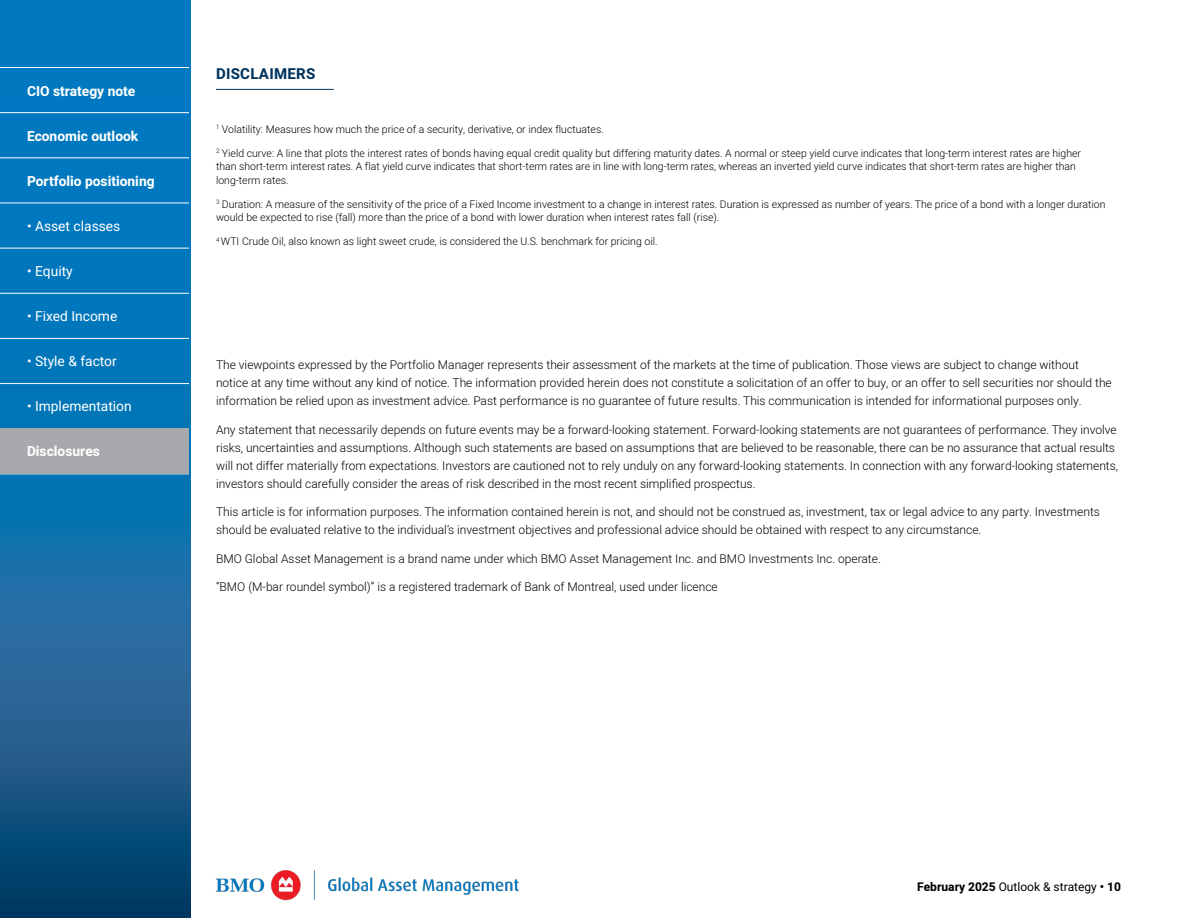
<style>
.page{position:relative;width:1188px;height:918px;background:#fff}
.page>*{position:absolute;margin:0;border:0;box-sizing:border-box;transform-origin:0 0}
.Heading_2{font:700 15px "Heebo";letter-spacing:.02em;color:#00345d}
.t1{font:700 13.8px "Heebo";color:#fff}
.t2{font:13.8px "Heebo";color:#fff}
.Paragraph_4{font:300 12px/18px "Heebo";color:#000}
.t3{font:12px "Heebo";color:#000}
.Paragraph_4-2{font:300 10.5px/13.5px "Heebo";color:#000}
.s1{font-weight:700}
</style>
<div class="page">
<img style="left:215px;top:870px;width:304px;height:31px">
<svg style="left:0;top:0;width:190px;height:918px;background:#0c6ba7"></svg>
<hr style="left:0;top:67px;width:189px;height:1px;background:#fff">
<hr style="left:0;top:112px;width:189px;height:1px;background:#fff">
<hr style="left:0;top:158px;width:189px;height:1px;background:#fff">
<hr style="left:0;top:203px;width:189px;height:1px;background:#fff">
<hr style="left:0;top:248px;width:189px;height:1px;background:#fff">
<hr style="left:0;top:293px;width:189px;height:1px;background:#fff">
<hr style="left:0;top:338px;width:189px;height:1px;background:#fff">
<hr style="left:0;top:383px;width:189px;height:1px;background:#fff">
<hr style="left:0;top:428px;width:189px;height:1px;background:#fff">
<hr style="left:0;top:474px;width:189px;height:1px;background:#fff">
<div style="left:0;top:429px;width:189px;height:45px;background:#a7a9ac"></div>
<hr style="left:216px;top:89px;width:118px;height:1px;background:#00345d">
<p class="t1" style="left:27px;top:81px;width:110px">CIO strategy note</p>
<p class="t1" style="left:27px;top:126px;width:113px">Economic outlook</p>
<p class="t1" style="left:27px;top:171px;width:129px">Portfolio positioning</p>
<p class="t2" style="left:27px;top:216px;width:95px">• Asset classes</p>
<p class="t2" style="left:27px;top:261px;width:47px">• Equity</p>
<p class="t2" style="left:27px;top:306px;width:92px">• Fixed Income</p>
<p class="t2" style="left:27px;top:351px;width:91px">• Style &amp; factor</p>
<p class="t2" style="left:27px;top:396px;width:106px">• Implementation</p>
<p class="t1" style="left:27px;top:441px;width:74px">Disclosures</p>
<p class="Heading_2" style="left:216px;top:63px;width:101px">DISCLAIMERS</p>
<p class="Paragraph_4-2" style="left:216px;top:122px;width:389px"><sup>1</sup> Volatility: Measures how much the price of a security, derivative, or index fluctuates.</p>
<p class="Paragraph_4-2" style="left:216px;top:146px;width:867px"><sup>2</sup> Yield curve: A line that plots the interest rates of bonds having equal credit quality but differing maturity dates. A normal or steep yield curve indicates that long-term interest rates are higher than short-term interest rates. A flat yield curve indicates that short-term rates are in line with long-term rates, whereas an inverted yield curve indicates that short-term rates are higher than long-term rates.</p>
<p class="Paragraph_4-2" style="left:216px;top:197px;width:891px"><sup>3</sup> Duration: A measure of the sensitivity of the price of a Fixed Income investment to a change in interest rates. Duration is expressed as number of years. The price of a bond with a longer duration would be expected to rise (fall) more than the price of a bond with lower duration when interest rates fall (rise).</p>
<p class="Paragraph_4-2" style="left:216px;top:235px;width:443px"><sup>4</sup> WTI Crude Oil, also known as light sweet crude, is considered the U.S. benchmark for pricing oil.</p>
<p class="Paragraph_4" style="left:216px;top:356px;width:897px">The viewpoints expressed by the Portfolio Manager represents their assessment of the markets at the time of publication. Those views are subject to change without notice at any time without any kind of notice. The information provided herein does not constitute a solicitation of an offer to buy, or an offer to sell securities nor should the information be relied upon as investment advice. Past performance is no guarantee of future results. This communication is intended for informational purposes only.</p>
<p class="Paragraph_4" style="left:216px;top:420px;width:904px">Any statement that necessarily depends on future events may be a forward-looking statement. Forward-looking statements are not guarantees of performance. They involve risks, uncertainties and assumptions. Although such statements are based on assumptions that are believed to be reasonable, there can be no assurance that actual results will not differ materially from expectations. Investors are cautioned not to rely unduly on any forward-looking statements. In connection with any forward-looking statements, investors should carefully consider the areas of risk described in the most recent simplified prospectus.</p>
<p class="Paragraph_4" style="left:216px;top:503px;width:886px">This article is for information purposes. The information contained herein is not, and should not be construed as, investment, tax or legal advice to any party. Investments should be evaluated relative to the individual’s investment objectives and professional advice should be obtained with respect to any circumstance.</p>
<p class="Paragraph_4" style="left:216px;top:549px;width:666px">BMO Global Asset Management is a brand name under which BMO Asset Management Inc. and BMO Investments Inc. operate.</p>
<p class="Paragraph_4" style="left:216px;top:578px;width:503px">“BMO (M-bar roundel symbol)” is a registered trademark of Bank of Montreal, used under licence</p>
<p class="t3" style="left:917px;top:878px;width:205px"><span class="s1">February 2025</span> Outlook &amp; strategy <span class="s1">• 10</span></p>
</div>
